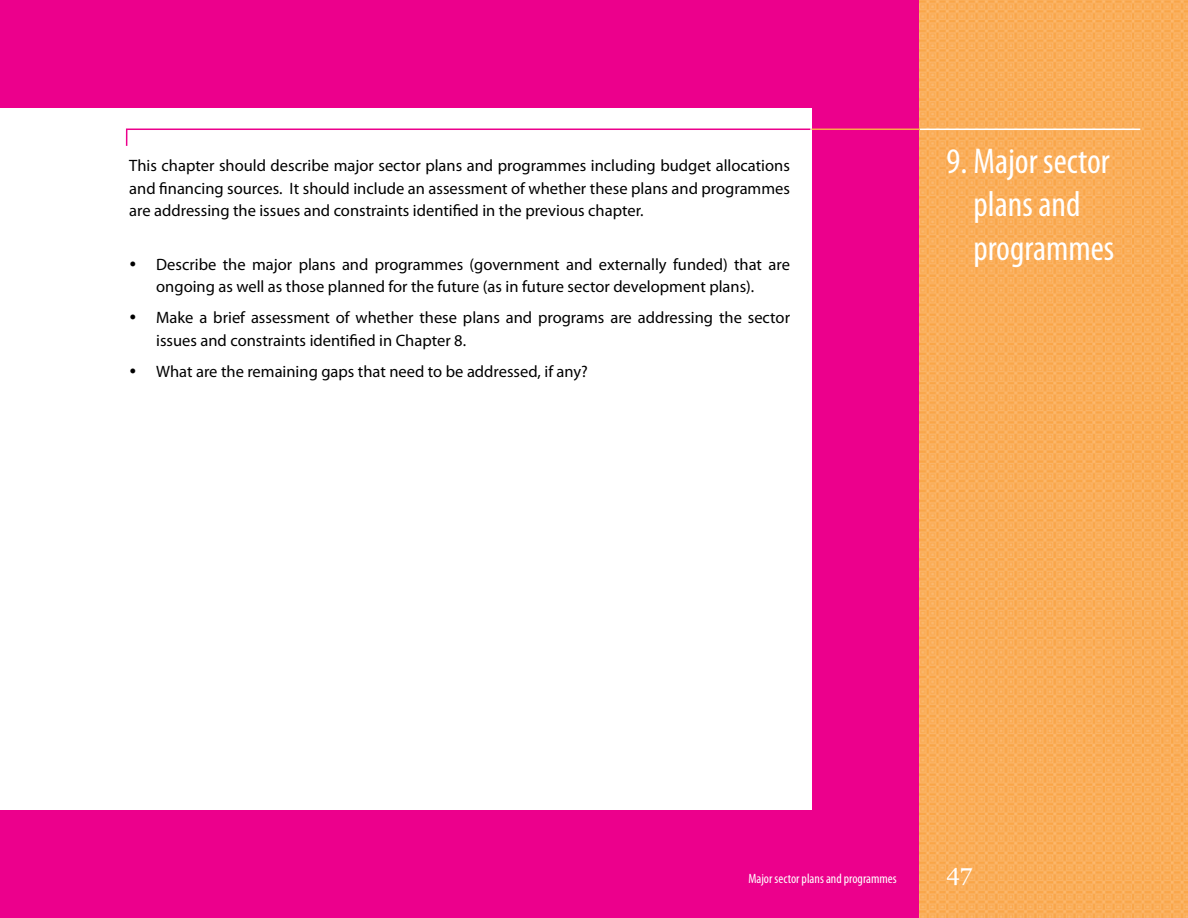
<style>
.page{position:relative;width:1188px;height:918px;background:#fff}
.page>*{position:absolute;margin:0;border:0;box-sizing:border-box;transform-origin:0 0}
.t1{font:condensed 36px/43.2px "Myriad Pro";color:#fff}
.t2{font:24px "Georgia";color:#fff}
.t3{font:16.5px/22.5px "Myriad Pro";color:#000}
.t4{font:condensed 13.5px "Myriad Pro";color:#fff}
</style>
<div class="page">
<div style="left:0;top:0;width:919px;height:918px;background:#ec008c"></div>
<div style="left:0;top:108px;width:811px;height:702px;background:#fff"></div>
<img style="left:919px;top:0;width:269px;height:918px">
<svg style="left:125px;top:128px;width:687px;height:19px"></svg>
<hr style="left:919px;top:129px;width:221px;height:1px;background:#fff">
<hr style="left:811px;top:129px;width:109px;height:1px;background:#faa74a">
<p class="t3" style="left:129px;top:155px;width:662px;text-align:justify">This chapter should describe major sector plans and programmes including budget allocations and financing sources. It should include an assessment of whether these plans and programmes are addressing the issues and constraints identified in the previous chapter.</p>
<p class="t3" style="left:156px;top:253px;width:635px">Describe the major plans and programmes (government and externally funded) that are ongoing as well as those planned for the future (as in future sector development plans).</p>
<p class="t3" style="left:156px;top:307px;width:635px">Make a brief assessment of whether these plans and programs are addressing the sector issues and constraints identified in Chapter 8.</p>
<p class="t3" style="left:156px;top:360px;width:433px">What are the remaining gaps that need to be addressed, if any?</p>
<h1 class="t1" style="left:973px;top:140px;width:142px;text-indent:-27px">9. Major sector plans and programmes</h1>
<p class="t4" style="left:748px;top:871px;width:150px">Major sector plans and programmes</p>
<h2 class="t2" style="left:946px;top:859px;width:27px">47</h2>
</div>
